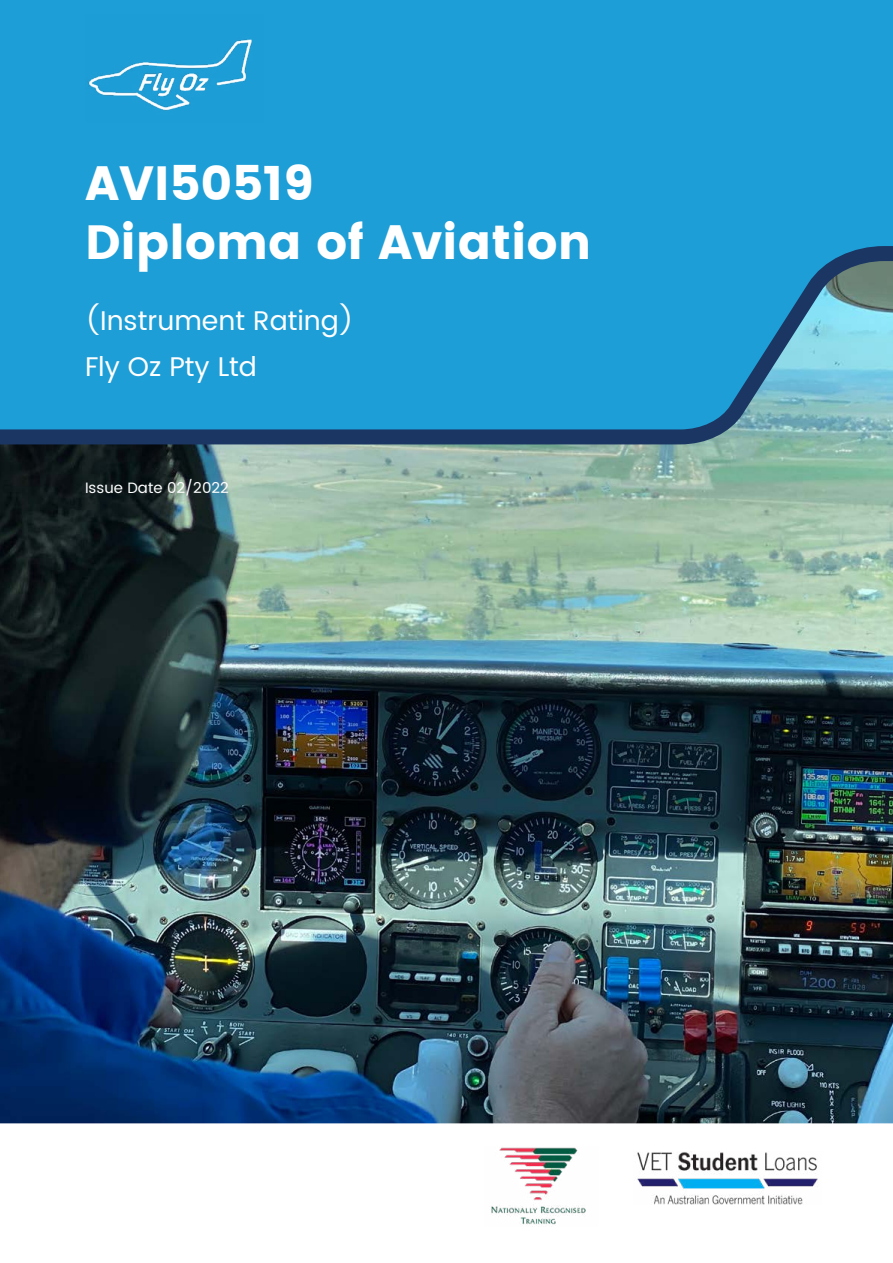
<style>
.page{position:relative;width:893px;height:1263px;background:#fff}
.page>*{position:absolute;margin:0;border:0;box-sizing:border-box;transform-origin:0 0}
.t1{font:48px/58.5px "Poppins";color:#fff}
.t2{font:27px/45.6px "Poppins";color:#fff}
.t3{font:15px "Poppins";color:#fff}
</style>
<div class="page">
<div style="left:0;top:0;width:893px;height:512px;background:#1e9ed7"></div>
<img style="left:0;top:452px;width:893px;height:671px">
<svg style="left:0;top:246px;width:893px;height:206px"></svg>
<img style="left:88px;top:39px;width:164px;height:72px">
<img style="left:491px;top:1147px;width:95px;height:78px">
<img style="left:637px;top:1152px;width:181px;height:52px">
<h1 class="t1" style="left:85px;top:154px;width:508px">AVI50519<br>Diploma of Aviation</h1>
<p class="t2" style="left:85px;top:299px;width:271px">(Instrument Rating)<br>Fly Oz Pty Ltd</p>
<p class="t3" style="left:85px;top:477px;width:145px">Issue Date 02/2022</p>
</div>
